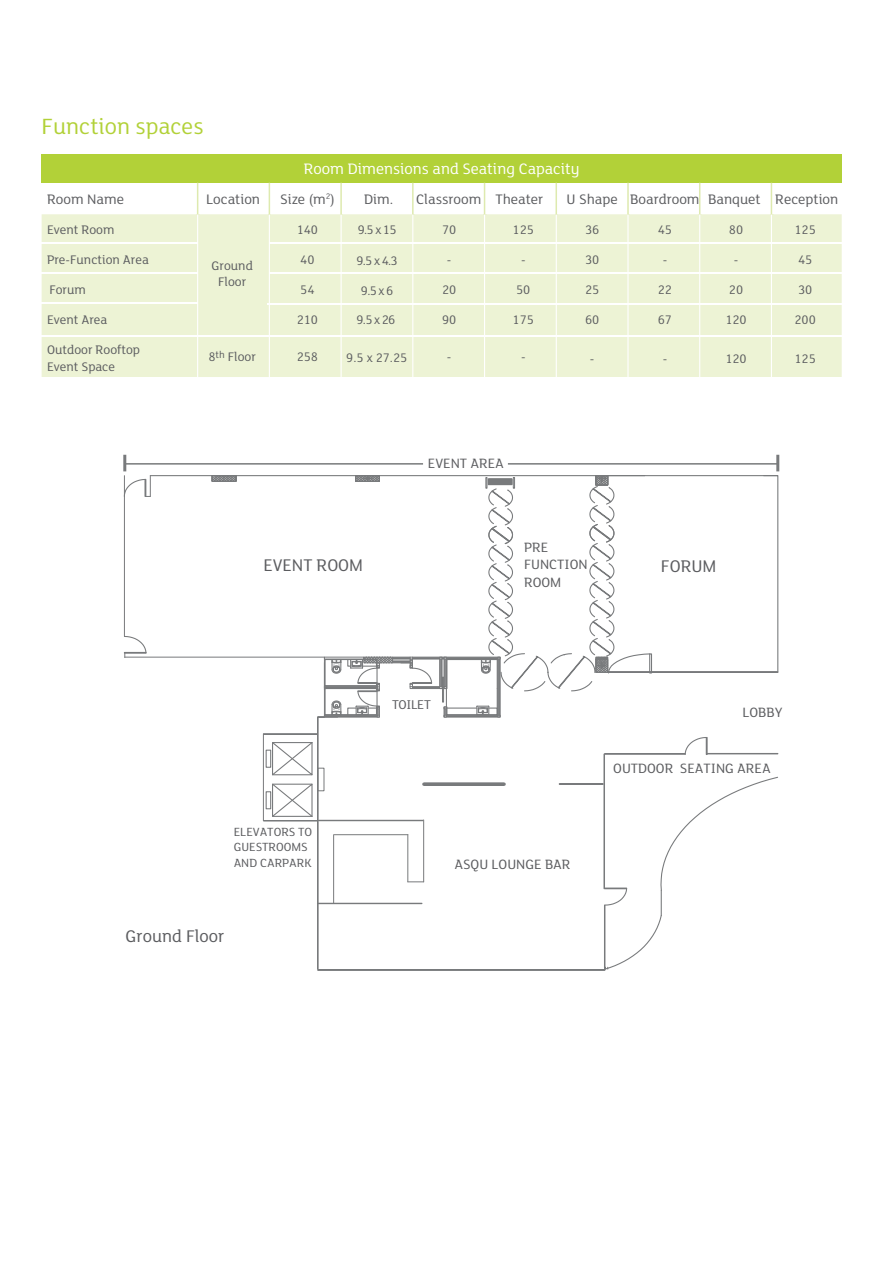
<style>
.page{position:relative;width:893px;height:1263px;background:#fff}
.page>*{position:absolute;margin:0;border:0;box-sizing:border-box;transform-origin:0 0}
.t1{font:24px "FS Lola";color:#b2d138}
.t2{font:18.45px "FS Lola";color:#5b5c5f}
.t3{font:16.5px "FS Lola";color:#fff}
.t4{font:15px "FS Lola";color:#5b5c5f}
.t5{font:14.7px/17.7px "FS Lola";color:#5b5c5f}
.t6{font:13.8px "FS Lola";letter-spacing:-.025em;color:#5b5c5f}
.t7{font:13.5px/16.2px "FS Lola";color:#5b5c5f}
.t8{font:12.9px/15.5px "FS Lola";color:#5b5c5f}
</style>
<div class="page">
<div style="left:42px;top:154px;width:800px;height:29px;background:#b2d138"></div>
<div style="left:42px;top:214px;width:800px;height:163px;background:#edf3d5"></div>
<hr style="left:39px;top:242px;width:158px;height:1px;background:#fff">
<hr style="left:39px;top:273px;width:158px;height:1px;background:#fff">
<hr style="left:270px;top:242px;width:580px;height:1px;background:#fff">
<hr style="left:270px;top:273px;width:580px;height:1px;background:#fff">
<hr style="left:39px;top:336px;width:811px;height:1px;background:#fff">
<hr style="left:267px;top:303px;width:580px;height:2px;background:#fff">
<hr style="left:39px;top:303px;width:159px;height:1px;background:#fff">
<svg style="left:197px;top:183px;width:1px;height:31px"></svg>
<svg style="left:269px;top:183px;width:1px;height:31px"></svg>
<svg style="left:340px;top:183px;width:2px;height:31px"></svg>
<svg style="left:412px;top:183px;width:2px;height:31px"></svg>
<svg style="left:484px;top:183px;width:1px;height:31px"></svg>
<svg style="left:555px;top:183px;width:2px;height:31px"></svg>
<svg style="left:627px;top:183px;width:2px;height:31px"></svg>
<svg style="left:699px;top:183px;width:1px;height:31px"></svg>
<svg style="left:771px;top:183px;width:1px;height:31px"></svg>
<hr style="left:150px;top:475px;width:628px;height:1px;background:#787a7c">
<div style="left:266px;top:791px;width:5px;height:18px;border:1px solid #787a7c"></div>
<div style="left:266px;top:750px;width:5px;height:18px;border:1px solid #787a7c"></div>
<svg style="left:271px;top:744px;width:42px;height:73px"></svg>
<div style="left:272px;top:742px;width:41px;height:33px;border:1px solid #787a7c"></div>
<div style="left:317px;top:768px;width:7px;height:23px;border:1px solid #787a7c"></div>
<hr style="left:263px;top:734px;width:55px;height:1px;background:#787a7c">
<hr style="left:125px;top:657px;width:199px;height:1px;background:#787a7c">
<hr style="left:263px;top:734px;width:1px;height:86px;background:#787a7c">
<svg style="left:211px;top:475px;width:27px;height:7px"></svg>
<div style="left:212px;top:475px;width:24px;height:7px;border:1px solid #787a7c"></div>
<svg style="left:763px;top:475px;width:16px;height:198px"></svg>
<div style="left:649px;top:653px;width:3px;height:20px;border:1px solid #787a7c"></div>
<div style="left:604px;top:753px;width:82px;height:1px;border:1px solid #787a7c"></div>
<div style="left:607px;top:671px;width:171px;height:2px;border:1px solid #787a7c"></div>
<svg style="left:604px;top:776px;width:174px;height:194px"></svg>
<svg style="left:684px;top:737px;width:24px;height:18px"></svg>
<hr style="left:407px;top:835px;width:1px;height:47px;background:#787a7c">
<hr style="left:334px;top:834px;width:74px;height:1px;background:#787a7c">
<hr style="left:124px;top:476px;width:1px;height:160px;background:#787a7c">
<svg style="left:123px;top:636px;width:24px;height:21px"></svg>
<svg style="left:123px;top:476px;width:28px;height:21px"></svg>
<div style="left:317px;top:903px;width:105px;height:1px;border:1px solid #787a7c"></div>
<div style="left:318px;top:820px;width:106px;height:1px;border:1px solid #787a7c"></div>
<hr style="left:423px;top:820px;width:1px;height:62px;background:#787a7c">
<svg style="left:408px;top:881px;width:15px;height:1px"></svg>
<hr style="left:333px;top:835px;width:1px;height:68px;background:#787a7c">
<div style="left:422px;top:782px;width:84px;height:4px;border:3px solid #787a7c"></div>
<div style="left:604px;top:753px;width:1px;height:136px;border:1px solid #787a7c"></div>
<div style="left:604px;top:904px;width:1px;height:64px;border:1px solid #787a7c"></div>
<div style="left:559px;top:783px;width:45px;height:2px;border:1px solid #787a7c"></div>
<div style="left:317px;top:969px;width:289px;height:2px;border:1px solid #787a7c"></div>
<div style="left:707px;top:753px;width:71px;height:1px;border:1px solid #787a7c"></div>
<div style="left:317px;top:716px;width:1px;height:253px;border:1px solid #787a7c"></div>
<div style="left:263px;top:820px;width:55px;height:1px;border:1px solid #787a7c"></div>
<svg style="left:317px;top:475px;width:334px;height:243px"></svg>
<hr style="left:123px;top:455px;width:3px;height:16px;background:#787a7c">
<hr style="left:776px;top:455px;width:3px;height:16px;background:#787a7c">
<hr style="left:126px;top:463px;width:297px;height:2px;background:#787a7c">
<hr style="left:508px;top:463px;width:269px;height:2px;background:#787a7c">
<h1 class="t1" style="left:42px;top:110px;width:163px">Function spaces</h1>
<p class="t3" style="left:304px;top:158px;width:277px">Room Dimensions and Seating Capacity</p>
<p class="t4" style="left:47px;top:190px;width:78px">Room Name</p>
<p class="t7" style="left:47px;top:221px;width:69px">Event Room</p>
<p class="t7" style="left:47px;top:245px;width:103px;line-height:29.2px">Pre-Function Area<br>Forum</p>
<p class="t7" style="left:47px;top:311px;width:62px">Event Area</p>
<p class="t7" style="left:47px;top:341px;width:94px">Outdoor Rooftop<br>Event Space</p>
<p class="t4" style="left:280px;top:189px;width:56px">Size (m<sup>2</sup>)</p>
<p class="t4" style="left:206px;top:190px;width:56px">Location</p>
<p class="t4" style="left:364px;top:189px;width:31px">Dim.</p>
<p class="t4" style="left:416px;top:190px;width:67px">Classroom</p>
<p class="t4" style="left:495px;top:190px;width:49px">Theater</p>
<p class="t7" style="left:513px;top:221px;width:23px">125</p>
<p class="t7" style="left:358px;top:221px;width:40px">9.5 x 15</p>
<p class="t7" style="left:356px;top:252px;width:43px">9.5 x 4.3</p>
<p class="t7" style="left:361px;top:282px;width:34px">9.5 x 6</p>
<p class="t7" style="left:297px;top:221px;width:23px">140</p>
<p class="t7" style="left:300px;top:251px;width:16px">40</p>
<p class="t7" style="left:300px;top:281px;width:16px">54</p>
<p class="t7" style="left:297px;top:311px;width:23px">210</p>
<p class="t7" style="left:297px;top:348px;width:23px">258</p>
<p class="t7" style="left:442px;top:221px;width:16px">70</p>
<p class="t7" style="left:447px;top:251px;width:6px">-</p>
<p class="t7" style="left:212px;top:257px;width:43px;text-align:center">Ground<br>Floor</p>
<p class="t7" style="left:521px;top:251px;width:6px">-</p>
<p class="t7" style="left:442px;top:281px;width:16px">20</p>
<p class="t7" style="left:516px;top:281px;width:16px">50</p>
<p class="t7" style="left:513px;top:311px;width:23px">175</p>
<p class="t7" style="left:356px;top:311px;width:40px">9.5 x 26</p>
<p class="t7" style="left:442px;top:311px;width:16px">90</p>
<p class="t7" style="left:447px;top:348px;width:6px">-</p>
<p class="t7" style="left:208px;top:348px;width:49px">8<sup>th</sup> Floor</p>
<p class="t7" style="left:521px;top:348px;width:6px">-</p>
<p class="t7" style="left:346px;top:349px;width:62px">9.5 x 27.25</p>
<p class="t4" style="left:567px;top:190px;width:53px">U Shape</p>
<p class="t7" style="left:585px;top:221px;width:16px">36</p>
<p class="t7" style="left:585px;top:251px;width:16px">30</p>
<p class="t7" style="left:585px;top:281px;width:16px">25</p>
<p class="t7" style="left:585px;top:311px;width:16px">60</p>
<p class="t7" style="left:590px;top:349px;width:6px">-</p>
<p class="t4" style="left:630px;top:190px;width:71px">Boardroom</p>
<p class="t7" style="left:658px;top:221px;width:16px">45</p>
<p class="t7" style="left:663px;top:251px;width:6px">-</p>
<p class="t7" style="left:658px;top:281px;width:16px">22</p>
<p class="t7" style="left:658px;top:311px;width:16px">67</p>
<p class="t7" style="left:663px;top:350px;width:6px">-</p>
<p class="t4" style="left:708px;top:190px;width:54px">Banquet</p>
<p class="t7" style="left:729px;top:221px;width:16px">80</p>
<p class="t7" style="left:734px;top:251px;width:6px">-</p>
<p class="t7" style="left:729px;top:281px;width:16px">20</p>
<p class="t7" style="left:725px;top:311px;width:23px">120</p>
<p class="t7" style="left:725px;top:350px;width:23px">120</p>
<p class="t4" style="left:775px;top:189px;width:65px">Reception</p>
<p class="t7" style="left:794px;top:221px;width:23px">125</p>
<p class="t7" style="left:798px;top:251px;width:16px">45</p>
<p class="t7" style="left:798px;top:281px;width:16px">30</p>
<p class="t7" style="left:794px;top:311px;width:23px">200</p>
<p class="t7" style="left:794px;top:350px;width:23px">125</p>
<h2 class="t2" style="left:263px;top:553px;width:101px">EVENT ROOM</h2>
<p class="t5" style="left:428px;top:454px;width:77px">EVENT AREA</p>
<p class="t5" style="left:524px;top:537px;width:65px">PRE<br>FUNCTION<br>ROOM</p>
<h2 class="t2" style="left:661px;top:554px;width:57px">FORUM</h2>
<p class="t6" style="left:392px;top:695px;width:40px">TOILET</p>
<p class="t5" style="left:742px;top:703px;width:42px">LOBBY</p>
<p class="t8" style="left:234px;top:823px;width:80px">ELEVATORS TO<br>GUESTROOMS<br>AND CARPARK</p>
<h2 class="t2" style="left:126px;top:924px;width:100px">Ground Floor</h2>
<p class="t5" style="left:454px;top:855px;width:118px">ASQU LOUNGE BAR</p>
<p class="t5" style="left:613px;top:759px;width:159px">OUTDOOR SEATING AREA</p>
</div>
